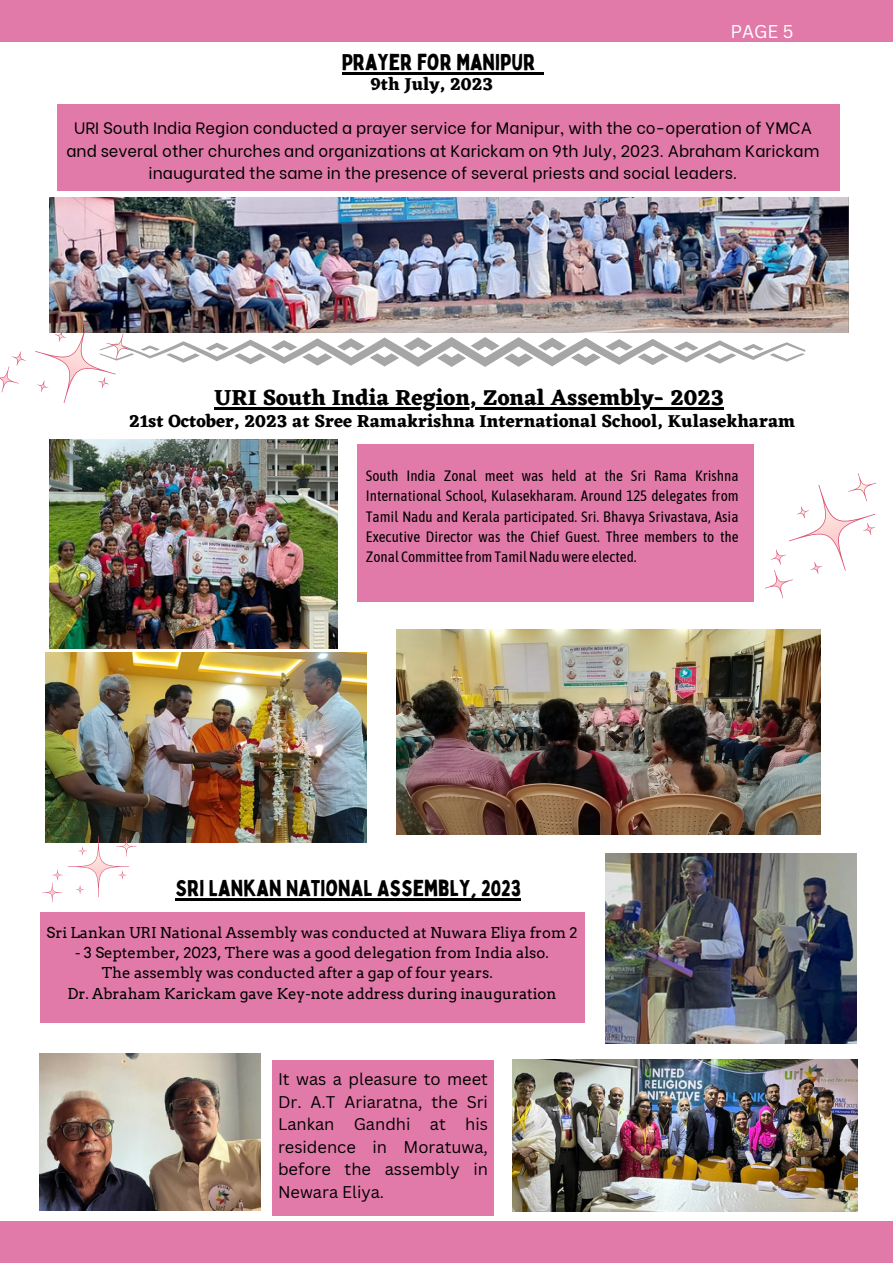
<style>
.page{position:relative;width:893px;height:1264px;background:#fff}
.page>*{position:absolute;margin:0;border:0;box-sizing:border-box;transform-origin:0 0}
.t1{font:22.5px "Bobby Jones";color:#000}
.t2{font:700 22.5px "Eczar";color:#000}
.t3{font:700 18px "Eczar";color:#000}
.t4{font:18px "Canva Sans";color:#fff}
.t5{font:16.5px/22.5px "Be Vietnam";color:#000;text-align:center}
.t6{font:16.5px/22.5px "Canva Sans";color:#000;text-align:justify}
.t7{font:15px/20.2px "Asap Condensed";color:#000;text-align:justify}
.t8{font:15px "Arvo";color:#000}
</style>
<div class="page">
<div style="left:0;top:0;width:892px;height:41px;background:#e27aa9"></div>
<div style="left:0;top:1220px;width:892px;height:42px;background:#e27aa9"></div>
<img style="left:50px;top:197px;width:798px;height:135px">
<img style="left:40px;top:1053px;width:220px;height:157px">
<img style="left:512px;top:1059px;width:345px;height:152px">
<img style="left:605px;top:853px;width:251px;height:190px">
<div style="left:57px;top:104px;width:782px;height:86px;background:#e27aa9"></div>
<img style="left:50px;top:439px;width:288px;height:209px">
<img style="left:397px;top:630px;width:423px;height:204px">
<div style="left:272px;top:1059px;width:222px;height:156px;background:#e27aa9"></div>
<div style="left:357px;top:444px;width:397px;height:158px;background:#e27aa9"></div>
<div style="left:40px;top:912px;width:544px;height:111px;background:#e27aa9"></div>
<img style="left:46px;top:652px;width:320px;height:190px">
<hr style="left:341px;top:72px;width:194px;height:2px;background:#000">
<svg style="left:535px;top:72px;width:9px;height:2px"></svg>
<hr style="left:176px;top:897px;width:345px;height:3px;background:#000">
<svg style="left:765px;top:473px;width:111px;height:125px"></svg>
<img style="left:0;top:301px;width:805px;height:109px">
<svg style="left:42px;top:836px;width:94px;height:66px"></svg>
<p class="t1" style="left:341px;top:48px;width:195px">PRAYER FOR MANIPUR</p>
<p class="t3" style="left:370px;top:73px;width:124px">9th July, 2023</p>
<p class="t4" style="left:730px;top:18px;width:64px">PAGE 5</p>
<p class="t5" style="left:66px;top:115px;width:754px">URI South India Region conducted a prayer service for Manipur, with the co-operation of YMCA and several other churches and organizations at Karickam on 9th July, 2023. Abraham Karickam inaugurated the same in the presence of several priests and social leaders.</p>
<p class="t2" style="left:214px;top:384px;width:511px">URI South India Region, Zonal Assembly- 2023</p>
<p class="t3" style="left:129px;top:410px;width:667px">21st October, 2023 at Sree Ramakrishna International School, Kulasekharam</p>
<p class="t7" style="left:366px;top:465px;width:374px">South India Zonal meet was held at the Sri Rama Krishna International School, Kulasekharam. Around 125 delegates from Tamil Nadu and Kerala participated. Sri. Bhavya Srivastava, Asia Executive Director was the Chief Guest. Three members to the Zonal Committee fromTamilNaduwere elected.</p>
<p class="t1" style="left:176px;top:873px;width:347px">SRI LANKAN NATIONAL ASSEMBLY, 2023</p>
<p class="t8" style="left:46px;top:923px;width:532px">Sri Lankan URI National Assembly was conducted at Nuwara Eliya from 2</p>
<p class="t8" style="left:75px;top:943px;width:475px">- 3 September, 2023, There was a good delegation from India also.</p>
<p class="t8" style="left:102px;top:963px;width:392px">The assembly was conducted after a gap of four years.</p>
<p class="t8" style="left:67px;top:984px;width:490px">Dr. Abraham Karickam gave Key-note address during inauguration</p>
<p class="t6" style="left:278px;top:1067px;width:211px">It was a pleasure to meet Dr. A.T Ariaratna, the Sri Lankan Gandhi at his residence in Moratuwa, before the assembly in Newara Eliya.</p>
</div>
